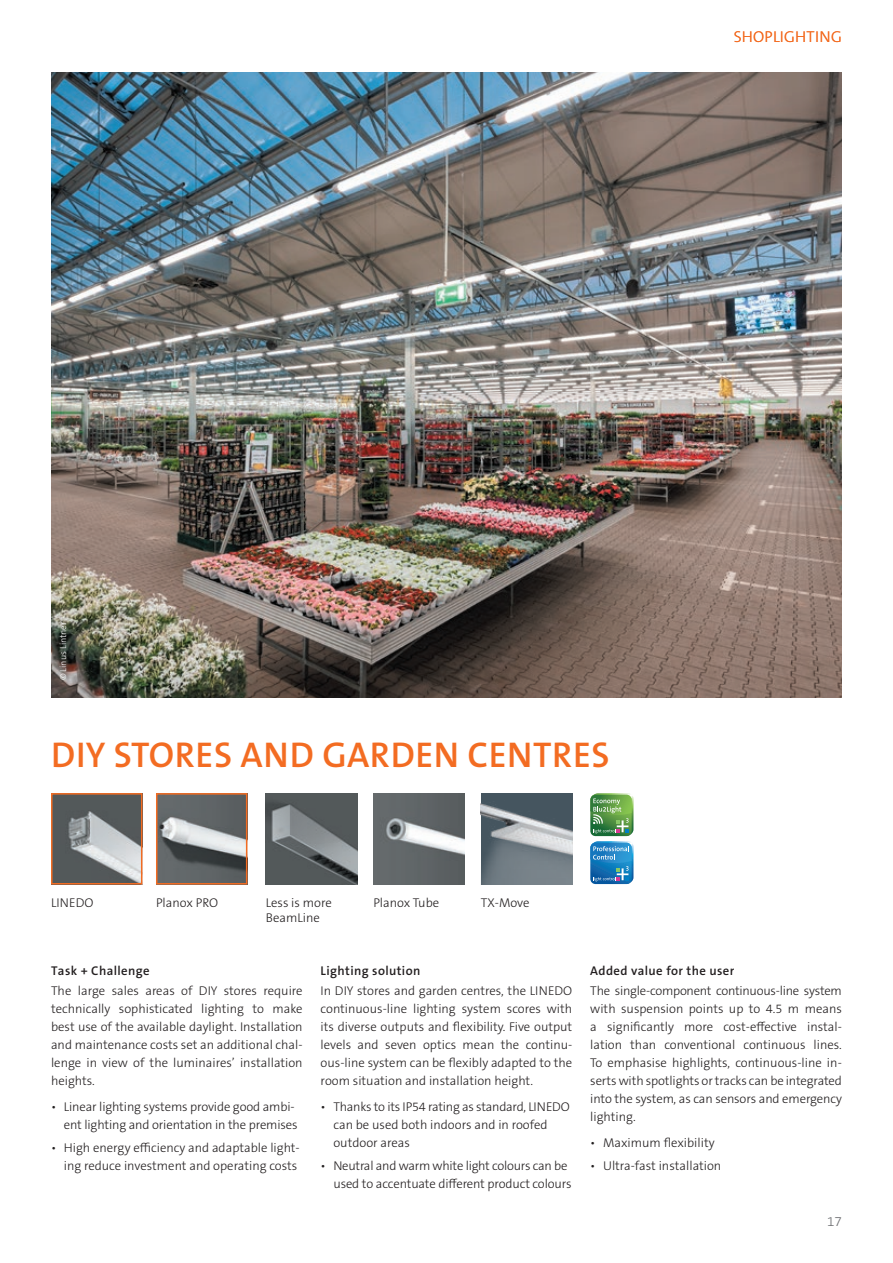
<style>
.page{position:relative;width:893px;height:1263px;background:#fff}
.page>*{position:absolute;margin:0;border:0;box-sizing:border-box;transform-origin:0 0}
.t1{font:600 36px "The Sans B W6";letter-spacing:.015em;color:#f36c22}
.t2{font:300 15.75px "The Sans B W3";letter-spacing:.015em;color:#f36c22}
.t3{font:300 13.5px "The Sans B W3";color:#6c6d70}
.t4{font:300 12.75px/18px "The Sans B W3";color:#231f20;text-align:justify}
.t5{font:300 12.75px/18px "The Sans B W3";letter-spacing:-.02em;color:#231f20}
.t6{font:600 12.75px "The Sans B W6";letter-spacing:.03em;color:#231f20}
.t7{font:300 9px "The Sans B W3";color:#fff}
</style>
<div class="page">
<img style="left:51px;top:72px;width:791px;height:625px">
<svg style="left:590px;top:793px;width:43px;height:91px"></svg>
<img style="left:159px;top:796px;width:85px;height:85px">
<div style="left:156px;top:793px;width:91px;height:91px;border:2px solid #f36c22"></div>
<img style="left:373px;top:793px;width:92px;height:91px">
<img style="left:54px;top:796px;width:85px;height:85px">
<div style="left:51px;top:793px;width:91px;height:91px;border:2px solid #f36c22"></div>
<img style="left:481px;top:793px;width:91px;height:91px">
<img style="left:266px;top:793px;width:91px;height:91px">
<p class="t2" style="left:734px;top:26px;width:110px">SHOPLIGHTING</p>
<p class="t7" style="left:57px;top:680px;width:60px;rotate:-90deg">© Linus Lintner</p>
<h1 class="t1" style="left:51px;top:731px;width:560px">DIY STORES AND GARDEN CENTRES</h1>
<p class="t4" style="left:51px;top:893px;width:44px">LINEDO</p>
<p class="t4" style="left:156px;top:893px;width:64px">Planox PRO</p>
<p class="t4" style="left:373px;top:893px;width:67px">Planox Tube</p>
<p class="t4" style="left:481px;top:893px;width:50px">TX-Move</p>
<p class="t4" style="left:266px;top:895px;width:67px;line-height:15.5px">Less is more<br>BeamLine</p>
<p class="t6" style="left:51px;top:962px;width:100px">Task + Challenge</p>
<p class="t4" style="left:51px;top:982px;width:253px">The large sales areas of DIY stores require technically sophisticated lighting to make best use of the available daylight. Installation and maintenance costs set an additional chal&shy;lenge in view of the luminaires’ installation heights.</p>
<p class="t4" style="left:51px;top:1098px;width:248px;text-align:right">• Linear lighting systems provide good ambi&shy;ent lighting and orientation in the premises</p>
<p class="t4" style="left:51px;top:1138px;width:250px;text-align:right">• High energy efficiency and adaptable light&shy;ing reduce investment and operating costs</p>
<p class="t6" style="left:321px;top:962px;width:101px">Lighting solution</p>
<p class="t4" style="left:321px;top:982px;width:253px">In DIY stores and garden centres, the LINEDO continuous-line lighting system scores with its diverse outputs and flexibility. Five output levels and seven optics mean the continu&shy;ous-line system can be flexibly adapted to the room situation and installation height.</p>
<p class="t4" style="left:333px;top:1098px;width:238px;text-align:left;text-indent:-13px">• Thanks to its IP54 rating as standard, LINEDO can be used both indoors and in roofed outdoor areas</p>
<p class="t5" style="left:333px;top:1156px;width:240px;text-indent:-13px">• Neutral and warm white light colours can be used to accentuate different product colours</p>
<p class="t6" style="left:590px;top:962px;width:146px">Added value for the user</p>
<p class="t4" style="left:590px;top:982px;width:253px">The single-component continuous-line system with suspension points up to 4.5 m means a significantly more cost-effective instal&shy;lation than conventional continuous lines.<br>To emphasise highlights, continuous-line in&shy;serts with spotlights or tracks can be integrated into the system, as can sensors and emergency lighting.</p>
<p class="t4" style="left:590px;top:1134px;width:126px">• Maximum flexibility</p>
<p class="t4" style="left:590px;top:1156px;width:133px">• Ultra-fast installation</p>
<p class="t3" style="left:827px;top:1213px;width:16px">17</p>
</div>
